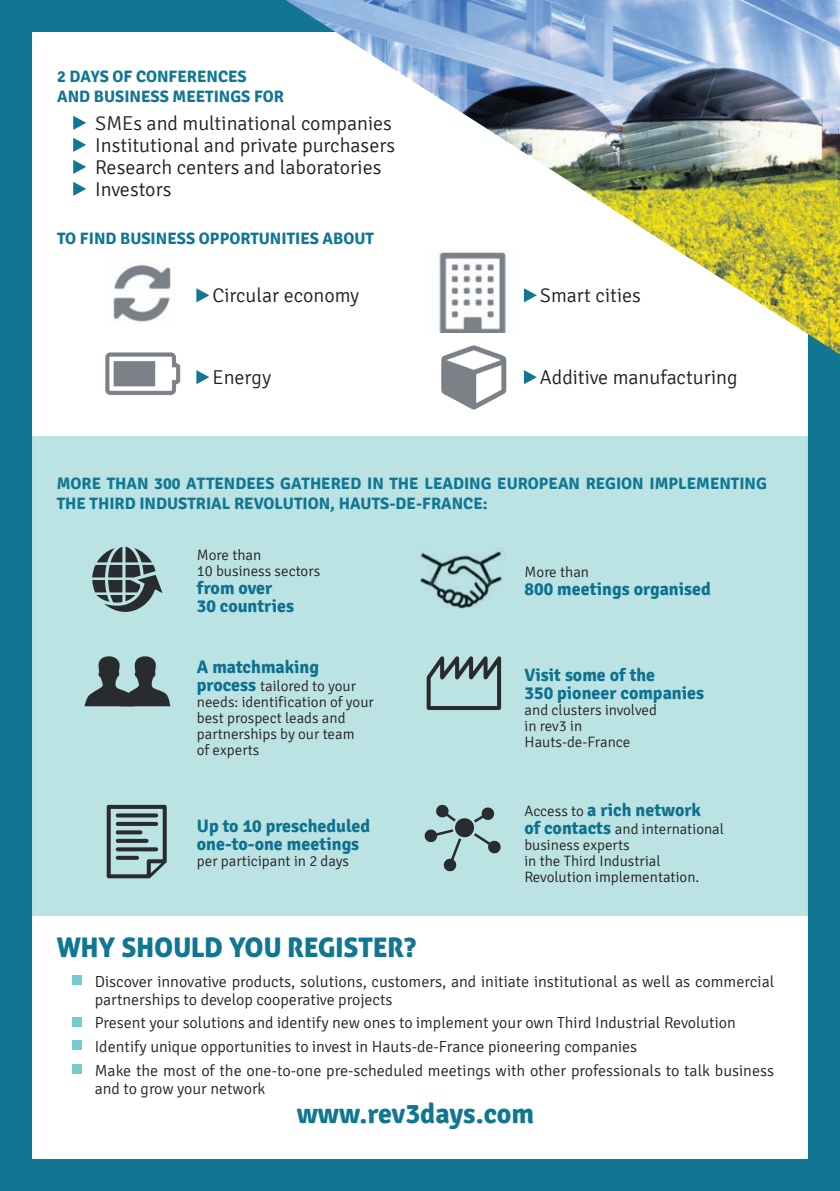
<style>
.page{position:relative;width:840px;height:1191px;background:#fff}
.page>*{position:absolute;margin:0;border:0;box-sizing:border-box;transform-origin:0 0}
.t1{font:700 28px "Signika";color:#107692}
.t2{font:27px "Aller Display";color:#107692}
.t3{font:300 20px/22px "Signika";color:#231f20}
.t4{font:700 18px/18px "Signika";color:#0d718f}
.t5{font:700 16.4px/19.8px "Signika";color:#107692}
.t6{font:300 16px/23.6px "Signika";color:#231f20}
.t7{font:300 15px/16px "Signika";color:#231f20}
.s1{font-weight:700;font-size:18px;color:#0d718f}
.s2{font-weight:300;font-size:15px;color:#231f20}
</style>
<div class="page">
<div style="left:20px;top:436px;width:810px;height:480px;background:#bce3e4"></div>
<div style="left:0;top:0;width:839px;height:1191px;border:32px solid #107692"></div>
<svg style="left:73px;top:116px;width:13px;height:14px"></svg>
<svg style="left:73px;top:138px;width:13px;height:14px"></svg>
<svg style="left:73px;top:160px;width:13px;height:14px"></svg>
<svg style="left:73px;top:182px;width:13px;height:14px"></svg>
<div style="left:73px;top:975px;width:9px;height:9px;background:#75cbcd"></div>
<div style="left:73px;top:1016px;width:9px;height:10px;background:#75cbcd"></div>
<div style="left:73px;top:1040px;width:9px;height:9px;background:#75cbcd"></div>
<div style="left:73px;top:1064px;width:9px;height:9px;background:#75cbcd"></div>
<img style="left:285px;top:0;width:554px;height:354px">
<svg style="left:107px;top:805px;width:60px;height:73px"></svg>
<svg style="left:424px;top:805px;width:77px;height:67px"></svg>
<svg style="left:426px;top:656px;width:76px;height:54px"></svg>
<svg style="left:84px;top:656px;width:86px;height:50px"></svg>
<svg style="left:92px;top:546px;width:70px;height:66px"></svg>
<img style="left:420px;top:551px;width:82px;height:58px">
<svg style="left:196px;top:288px;width:13px;height:14px"></svg>
<img style="left:113px;top:264px;width:58px;height:58px">
<svg style="left:196px;top:370px;width:13px;height:14px"></svg>
<img style="left:105px;top:352px;width:76px;height:44px">
<svg style="left:523px;top:288px;width:13px;height:14px"></svg>
<img style="left:425px;top:251px;width:94px;height:82px">
<svg style="left:523px;top:370px;width:13px;height:14px"></svg>
<img style="left:425px;top:333px;width:94px;height:77px">
<hr style="left:839px;top:0;width:1px;height:1191px;background:#107692">
<p class="t5" style="left:57px;top:67px;width:228px">2 DAYS OF CONFERENCES<br>AND BUSINESS MEETINGS FOR</p>
<p class="t3" style="left:95px;top:112px;width:301px">SMEs and multinational companies<br>Institutional and private purchasers<br>Research centers and laboratories<br>Investors</p>
<p class="t5" style="left:57px;top:228px;width:318px">TO FIND BUSINESS OPPORTUNITIES ABOUT</p>
<p class="t3" style="left:212px;top:284px;width:148px">Circular economy</p>
<p class="t3" style="left:212px;top:366px;width:60px">Energy</p>
<p class="t3" style="left:539px;top:284px;width:102px">Smart cities</p>
<p class="t3" style="left:539px;top:366px;width:199px">Additive manufacturing</p>
<p class="t5" style="left:57px;top:473px;width:711px">MORE THAN 300 ATTENDEES GATHERED IN THE LEADING EUROPEAN REGION IMPLEMENTING<br>THE THIRD INDUSTRIAL REVOLUTION, HAUTS-DE-FRANCE:</p>
<p class="t7" style="left:197px;top:547px;width:125px">More than<br>10 business sectors</p>
<p class="t4" style="left:197px;top:579px;width:99px">from over<br>30 countries</p>
<p class="t4" style="left:197px;top:658px;width:123px">A matchmaking</p>
<p class="t7" style="left:197px;top:678px;width:178px"><span class="s1">process</span> tailored to your needs: identification of your best prospect leads and partnerships by our team<br>of experts</p>
<p class="t4" style="left:197px;top:817px;width:175px">Up to 10 prescheduled one-to-one meetings</p>
<p class="t7" style="left:197px;top:853px;width:154px">per participant in 2 days</p>
<p class="t7" style="left:524px;top:564px;width:66px">More than</p>
<p class="t4" style="left:524px;top:580px;width:187px">800 meetings organised</p>
<p class="t4" style="left:524px;top:666px;width:181px">Visit some of the<br>350 pioneer companies</p>
<p class="t7" style="left:524px;top:702px;width:134px">and clusters involved in rev3 in<br>Hauts-de-France</p>
<p class="t4" style="left:524px;top:801px;width:178px"><span class="s2">Access to</span> a rich network</p>
<p class="t7" style="left:524px;top:821px;width:201px"><span class="s1">of contacts</span> and international business experts<br>in the Third Industrial<br>Revolution implementation.</p>
<h2 class="t2" style="left:57px;top:930px;width:361px">WHY SHOULD YOU REGISTER?</h2>
<p class="t6" style="left:95px;top:972px;width:680px;line-height:18px">Discover innovative products, solutions, customers, and initiate institutional as well as commercial partnerships to develop cooperative projects</p>
<p class="t6" style="left:95px;top:1010px;width:680px">Present your solutions and identify new ones to implement your own Third Industrial Revolution<br>Identify unique opportunities to invest in Hauts-de-France pioneering companies<br>Make the most of the one-to-one pre-scheduled meetings with other professionals to talk business</p>
<p class="t6" style="left:95px;top:1076px;width:172px">and to grow your network</p>
<h1 class="t1" style="left:296px;top:1097px;width:239px">www.rev3days.com</h1>
</div>
